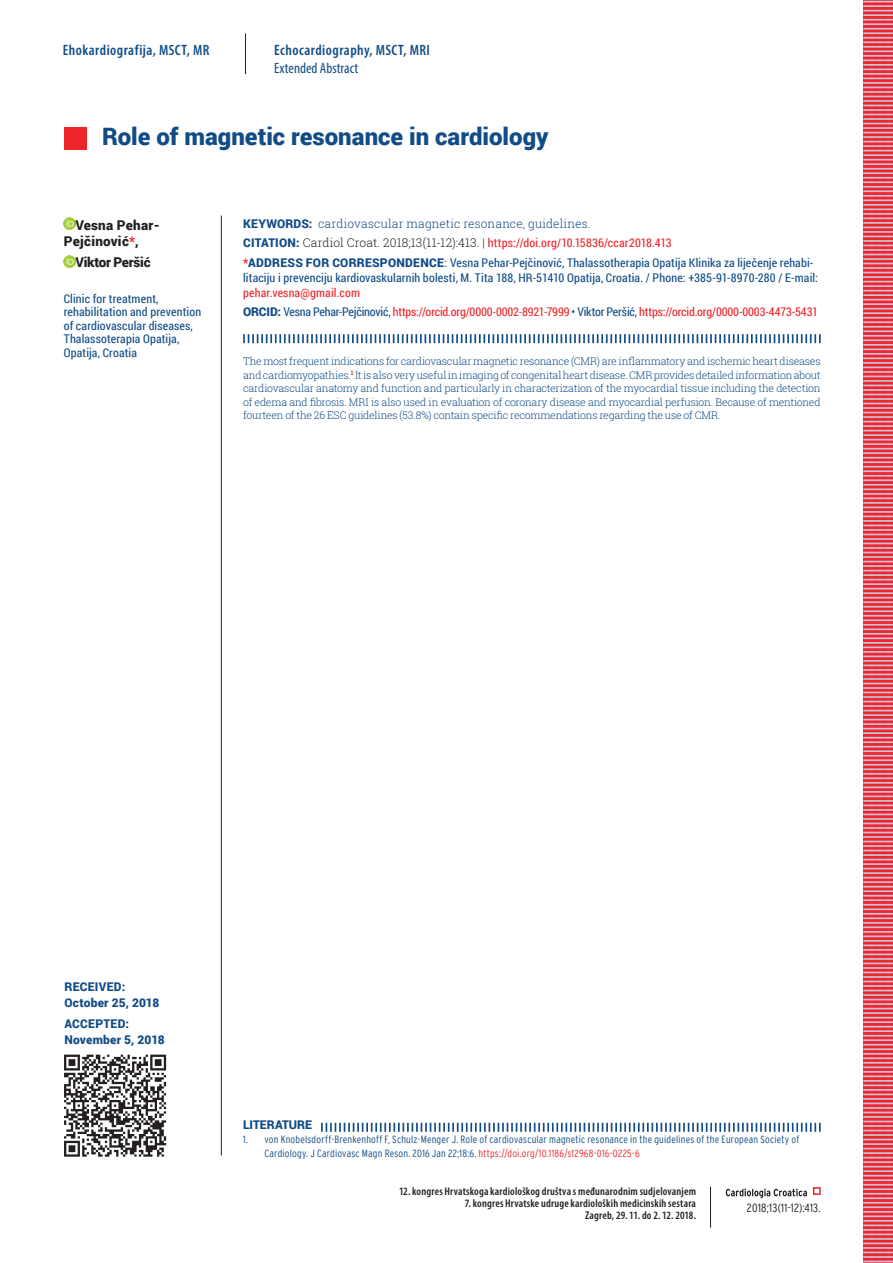
<style>
.page{position:relative;width:893px;height:1263px;background:#fff}
.page>*{position:absolute;margin:0;border:0;box-sizing:border-box;transform-origin:0 0}
.t1{font:900 24px "Roboto";color:#124c87}
.t2{font:600 condensed 15px "Myriad Pro";letter-spacing:.03em;color:#124c87}
.t3{font:condensed 15px "Myriad Pro";color:#124c87}
.t4{font:900 13.5px/16.5px "Roboto";letter-spacing:.005em;color:#231f20}
.t5{font:900 13.5px "Roboto";letter-spacing:-.02em;color:#231f20}
.t6{font:12px/13.5px "Roboto Condensed";letter-spacing:.01em;color:#124c87}
.t7{font:12px/19.2px "Roboto Condensed";letter-spacing:-.01em;color:#ee2629}
.t8{font:12px "Roboto Condensed";letter-spacing:.015em;color:#ee2629}
.t9{font:900 12px/16.5px "Roboto";letter-spacing:.02em;color:#124c87}
.t10{font:300 12px "Roboto Slab";letter-spacing:.01em;color:#124c87}
.t11{font:300 condensed 12px "Interstate";letter-spacing:.02em;color:#231f20}
.t12{font:600 condensed 11.25px/12px "Myriad Pro";letter-spacing:.015em;color:#231f20;text-align:right}
.t13{font:300 10.5px/13.5px "Roboto Slab";letter-spacing:-.02em;color:#124c87;text-align:justify}
.t14{font:300 condensed 10.5px/13.5px "Interstate";letter-spacing:.02em;color:#124c87}
.s1{color:#ee2629}
.s2{font-family:"Roboto";font-weight:900}
.s3{font-family:"Roboto";font-weight:900;color:#124c87}
.s4{font-family:"Roboto Slab";font-weight:300;color:#231f20}
.s5{font-family:"Roboto"}
.s6{color:#124c87}
</style>
<div class="page">
<svg style="left:726px;top:1188px;width:81px;height:10px"></svg>
<div style="left:813px;top:1187px;width:8px;height:8px;border:2px solid #ee2629"></div>
<hr style="left:710px;top:1187px;width:1px;height:40px;background:#231f20">
<svg style="left:863px;top:0;width:30px;height:1263px"></svg>
<hr style="left:245px;top:33px;width:1px;height:41px;background:#1f2020">
<div style="left:65px;top:128px;width:22px;height:22px;background:#ee2629"></div>
<svg style="left:64px;top:218px;width:12px;height:12px"></svg>
<svg style="left:64px;top:255px;width:12px;height:12px"></svg>
<hr style="left:221px;top:216px;width:1px;height:939px;background:#231f20">
<svg style="left:243px;top:334px;width:578px;height:9px"></svg>
<svg style="left:321px;top:1123px;width:500px;height:9px"></svg>
<svg style="left:64px;top:1054px;width:102px;height:103px"></svg>
<h2 class="t2" style="left:63px;top:42px;width:148px">Ehokardiografija, MSCT, MR</h2>
<h2 class="t2" style="left:274px;top:42px;width:157px">Echocardiography, MSCT, MRI</h2>
<h2 class="t3" style="left:274px;top:59px;width:85px">Extended Abstract</h2>
<h1 class="t1" style="left:102px;top:120px;width:448px">Role of magnetic resonance in cardiology</h1>
<p class="t4" style="left:64px;top:216px;width:97px;text-indent:12px">Vesna Pehar-<br>Pejčinović<span class="s1">*</span>,</p>
<p class="t5" style="left:75px;top:253px;width:77px">Viktor Peršić</p>
<p class="t6" style="left:64px;top:291px;width:139px">Clinic for treatment, rehabilitation and prevention of cardiovascular diseases,<br>Thalassoterapia Opatija,<br>Opatija, Croatia</p>
<p class="t10" style="left:243px;top:216px;width:349px"><span class="s2">KEYWORDS:</span> cardiovascular magnetic resonance, guidelines.</p>
<p class="t8" style="left:243px;top:235px;width:430px"><span class="s3">CITATION:</span> <span class="s4">Cardiol Croat. 2018;13(11-12):413. |</span> https://doi.org/10.15836/ccar2018.413</p>
<p class="t9" style="left:243px;top:254px;width:107px"><span class="s1">*</span>Address for corr</p>
<p class="t6" style="left:243px;top:255px;width:576px;line-height:15px;text-indent:122px"><span class="s2">espondence</span><span class="s5">:</span> Vesna Pehar-Pejčinović, Thalassotherapia Opatija Klinika za liječenje rehabi&shy;litaciju i prevenciju kardiovaskularnih bolesti, M. Tita 188, HR-51410 Opatija, Croatia. / Phone: +385-91-8970-280 / E-mail:</p>
<p class="t7" style="left:243px;top:282px;width:576px">pehar.vesna@gmail.com<br><span class="s3">ORCID:</span> <span class="s6">Vesna Pehar-Pejčinović,</span> https://orcid.org/0000-0002-8921-7999 <span class="s6">• Viktor Peršić,</span> https://orcid.org/0000-0003-4473-5431</p>
<p class="t13" style="left:243px;top:354px;width:579px">The most frequent indications for cardiovascular magnetic resonance (CMR) are inflammatory and ischemic heart diseases and cardiomyopathies.<sup>1</sup> It is also very useful in imaging of congenital heart disease. CMR provides detailed information about cardiovascular anatomy and function and particularly in characterization of the myocardial tissue including the detection of edema and fibrosis. MRI is also used in evaluation of coronary disease and myocardial perfusion. Because of mentioned fourteen of the 26 ESC guidelines (53.8%) contain specific recommendations regarding the use of CMR.</p>
<p class="t9" style="left:65px;top:978px;width:96px">Received:<br>October 25, 2018</p>
<p class="t9" style="left:65px;top:1015px;width:102px">Accepted:<br>November 5, 2018</p>
<p class="t9" style="left:243px;top:1116px;width:69px">LITERATURE</p>
<p class="t14" style="left:264px;top:1132px;width:536px;text-indent:-21px">1. von Knobelsdorff-Brenkenhoff F, Schulz-Menger J. Role of cardiovascular magnetic resonance in the guidelines of the European Society of<br>Cardiology. J Cardiovasc Magn Reson. 2016 Jan 22;18:6. <span class="s1">https://doi.org/10.1186/s12968-016-0225-6</span></p>
<p class="t12" style="left:399px;top:1185px;width:299px">12. kongres Hrvatskoga kardiološkog društva s međunarodnim sudjelovanjem</p>
<p class="t12" style="left:465px;top:1197px;width:233px">7. kongres Hrvatske udruge kardioloških medicinskih sestara<br>Zagreb, 29. 11. do 2. 12. 2018.</p>
<p class="t11" style="left:747px;top:1201px;width:75px">2018;13(11-12):413.</p>
</div>
